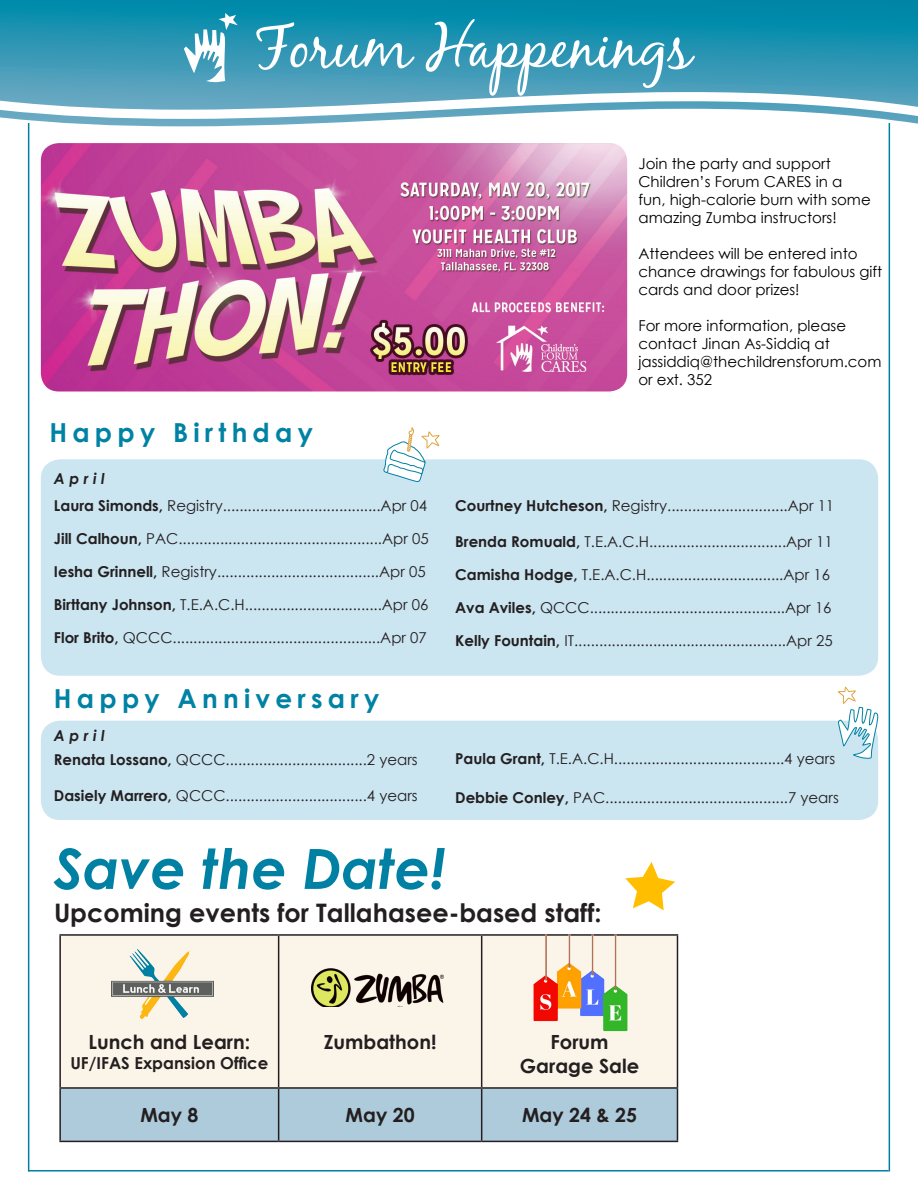
<style>
.page{position:relative;width:918px;height:1188px;background:#fff}
.page>*{position:absolute;margin:0;border:0;box-sizing:border-box;transform-origin:0 0}
.t1{font:60px "Black Jack";color:#fff}
.t2{font:italic 700 55.5px "Century Gothic";color:#0081a3}
.t3{font:700 26.25px "Century Gothic";letter-spacing:.2em;color:#0082a4}
.t4{font:700 25.5px "Century Gothic";color:#231f20}
.t5{font:700 19.5px "Century Gothic";color:#231f20}
.t6{font:700 16.5px "Century Gothic";color:#231f20}
.t7{font:15px "Century Gothic";color:#231f20}
.t8{font:15px/18px "Century Gothic";color:#000}
.t9{font:italic 700 15px "Century Gothic";letter-spacing:.3em;color:#231f20}
.s1{font-weight:700}
</style>
<div class="page">
<div style="left:41px;top:459px;width:837px;height:217px;background:#cbe5f1;border-radius:19px"></div>
<svg style="left:382px;top:427px;width:59px;height:55px"></svg>
<div style="left:41px;top:721px;width:837px;height:99px;background:#cbe5f1;border-radius:19px"></div>
<div style="left:61px;top:936px;width:616px;height:151px;background:#fbf4e8"></div>
<div style="left:61px;top:1089px;width:616px;height:52px;background:#aecbdb"></div>
<hr style="left:59px;top:934px;width:220px;height:2px;background:#231f20">
<hr style="left:59px;top:936px;width:2px;height:151px;background:#231f20">
<hr style="left:279px;top:934px;width:203px;height:2px;background:#231f20">
<hr style="left:278px;top:936px;width:1px;height:151px;background:#231f20">
<hr style="left:482px;top:934px;width:196px;height:2px;background:#231f20">
<hr style="left:481px;top:936px;width:1px;height:151px;background:#231f20">
<hr style="left:677px;top:936px;width:1px;height:151px;background:#231f20">
<hr style="left:59px;top:1087px;width:220px;height:2px;background:#231f20">
<hr style="left:59px;top:1089px;width:2px;height:52px;background:#231f20">
<hr style="left:279px;top:1087px;width:203px;height:2px;background:#231f20">
<hr style="left:278px;top:1089px;width:1px;height:52px;background:#231f20">
<hr style="left:482px;top:1087px;width:196px;height:2px;background:#231f20">
<hr style="left:481px;top:1089px;width:1px;height:52px;background:#231f20">
<hr style="left:677px;top:1089px;width:1px;height:52px;background:#231f20">
<hr style="left:59px;top:1141px;width:220px;height:1px;background:#231f20">
<hr style="left:279px;top:1141px;width:203px;height:1px;background:#231f20">
<hr style="left:482px;top:1141px;width:196px;height:1px;background:#231f20">
<img style="left:111px;top:950px;width:103px;height:69px">
<svg style="left:625px;top:862px;width:50px;height:48px"></svg>
<svg style="left:837px;top:686px;width:42px;height:74px"></svg>
<img style="left:41px;top:143px;width:586px;height:249px">
<img style="left:311px;top:961px;width:140px;height:46px">
<img style="left:524px;top:934px;width:113px;height:98px">
<svg style="left:0;top:113px;width:918px;height:13px"></svg>
<img style="left:0;top:0;width:918px;height:113px">
<hr style="left:28px;top:123px;width:1px;height:1048px;background:#007ea5">
<hr style="left:889px;top:123px;width:1px;height:1048px;background:#007ea5">
<hr style="left:28px;top:1170px;width:861px;height:2px;background:#007ea5">
<svg style="left:184px;top:13px;width:54px;height:71px"></svg>
<p class="t1" style="left:254px;top:10px;width:439px">Forum Happenings</p>
<p class="t3" style="left:49px;top:413px;width:265px">Happy Birthday</p>
<p class="t9" style="left:54px;top:467px;width:52px">April</p>
<p class="t7" style="left:54px;top:495px;width:375px"><span class="s1">Laura Simonds,</span> Registry......................................Apr 04</p>
<p class="t7" style="left:54px;top:528px;width:376px"><span class="s1">Jill Calhoun,</span> PAC.................................................Apr 05</p>
<p class="t7" style="left:54px;top:561px;width:373px"><span class="s1">Iesha Grinnell,</span> Registry.......................................Apr 05</p>
<p class="t7" style="left:54px;top:594px;width:376px"><span class="s1">Birttany Johnson,</span> T.E.A.C.H.................................Apr 06</p>
<p class="t7" style="left:54px;top:627px;width:375px"><span class="s1">Flor Brito,</span> QCCC..................................................Apr 07</p>
<p class="t3" style="left:54px;top:678px;width:327px">Happy Anniversary</p>
<p class="t9" style="left:54px;top:724px;width:52px">April</p>
<p class="t7" style="left:54px;top:749px;width:365px"><span class="s1">Renata Lossano,</span> QCCC..................................2 years</p>
<p class="t7" style="left:54px;top:785px;width:365px"><span class="s1">Dasiely Marrero,</span> QCCC..................................4 years</p>
<p class="t8" style="left:638px;top:154px;width:234px">Join the party and support<br>Children’s Forum CARES in a fun, high-calorie burn with some amazing Zumba instructors!</p>
<p class="t8" style="left:638px;top:244px;width:245px">Attendees will be entered into chance drawings for fabulous gift cards and door prizes!</p>
<p class="t8" style="left:638px;top:316px;width:209px">For more information, please contact Jinan As-Siddiq at</p>
<p class="t8" style="left:638px;top:352px;width:245px">jassiddiq@thechildrensforum.com</p>
<p class="t8" style="left:638px;top:370px;width:75px">or ext. 352</p>
<p class="t7" style="left:455px;top:495px;width:381px"><span class="s1">Courtney Hutcheson,</span> Registry.............................Apr 11</p>
<p class="t7" style="left:455px;top:531px;width:379px"><span class="s1">Brenda Romuald,</span> T.E.A.C.H.................................Apr 11</p>
<p class="t7" style="left:455px;top:564px;width:376px"><span class="s1">Camisha Hodge,</span> T.E.A.C.H.................................Apr 16</p>
<p class="t7" style="left:455px;top:597px;width:378px"><span class="s1">Ava Aviles,</span> QCCC...............................................Apr 16</p>
<p class="t7" style="left:455px;top:630px;width:379px"><span class="s1">Kelly Fountain,</span> IT...................................................Apr 25</p>
<p class="t7" style="left:455px;top:748px;width:381px"><span class="s1">Paula Grant,</span> T.E.A.C.H.........................................4 years</p>
<p class="t7" style="left:455px;top:787px;width:385px"><span class="s1">Debbie Conley,</span> PAC............................................7 years</p>
<p class="t2" style="left:54px;top:827px;width:393px">Save the Date!</p>
<p class="t4" style="left:54px;top:893px;width:549px">Upcoming events for Tallahasee-based staff:</p>
<p class="t5" style="left:88px;top:1027px;width:163px">Lunch and Learn:</p>
<p class="t6" style="left:70px;top:1050px;width:200px">UF/IFAS Expansion Office</p>
<p class="t5" style="left:324px;top:1027px;width:114px">Zumbathon!</p>
<p class="t5" style="left:551px;top:1027px;width:60px">Forum</p>
<p class="t5" style="left:520px;top:1051px;width:121px">Garage Sale</p>
<p class="t5" style="left:140px;top:1100px;width:60px">May 8</p>
<p class="t5" style="left:346px;top:1100px;width:71px">May 20</p>
<p class="t5" style="left:522px;top:1100px;width:117px">May 24 &amp; 25</p>
</div>
